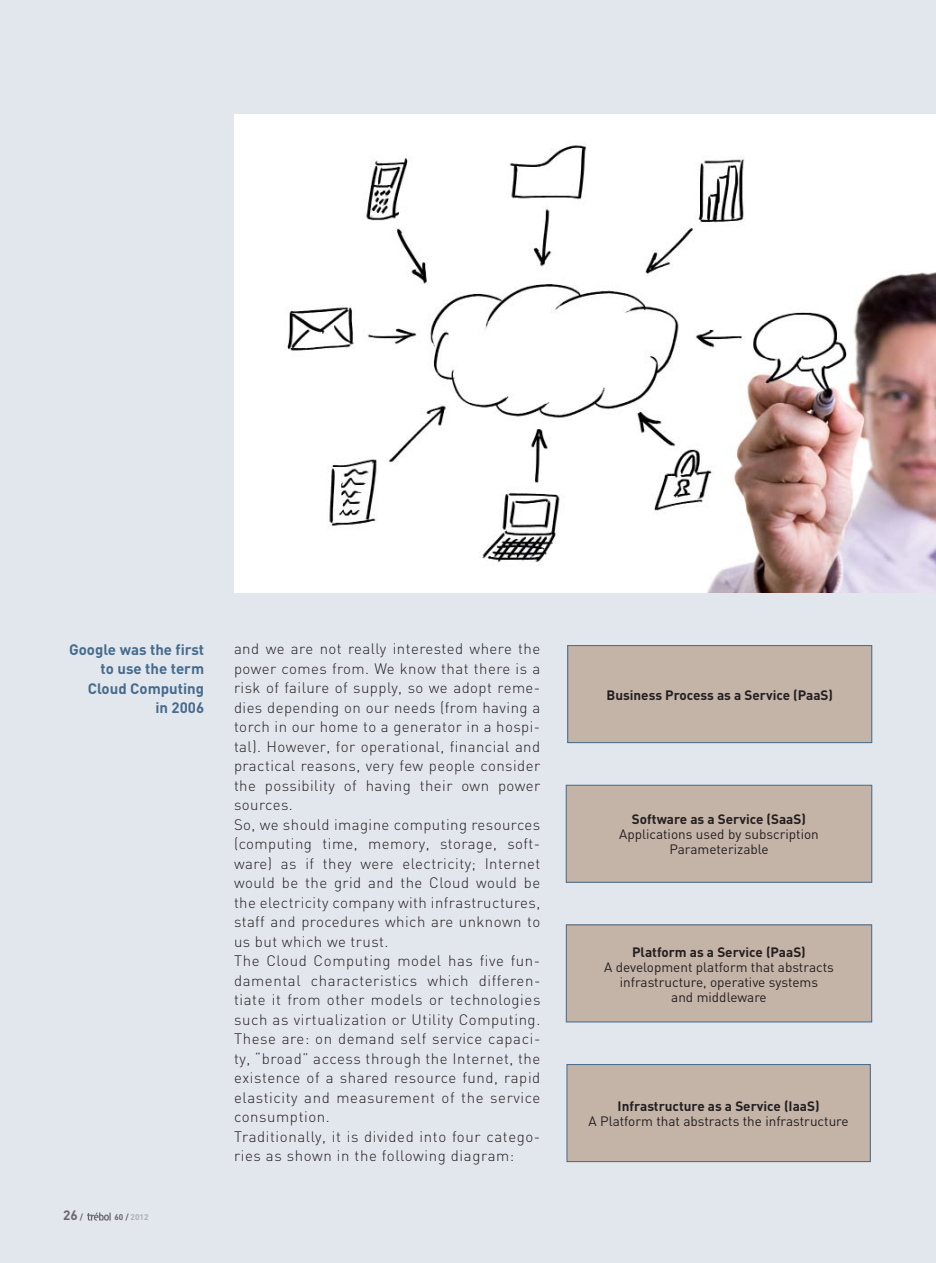
<style>
.page{position:relative;width:936px;height:1263px;background:#fff}
.page>*{position:absolute;margin:0;border:0;box-sizing:border-box;transform-origin:0 0}
.t1{font:300 15px/19.5px "DIN";letter-spacing:.03em;color:#231f20}
.t2{font:700 15px/19.5px "DIN";color:#466b8c;text-align:right}
.t3{font:13.5px/15px "DIN";color:#231f20;text-align:center}
.t4{font:700 13.5px "DIN";color:#231f20}
.t5{font:700 13.5px "DIN";color:#67686b}
.t6{font:700 8.25px "DIN";color:#aeb0b3}
.s1{font-size:8.25px}
.s2{color:#67686b}
</style>
<div class="page">
<div style="left:0;top:0;width:935px;height:1263px;background:#e2e6ed"></div>
<svg style="left:87px;top:1212px;width:24px;height:9px"></svg>
<hr style="left:935px;top:0;width:1px;height:1263px;background:#e2e6ed">
<img style="left:234px;top:115px;width:701px;height:477px">
<div style="left:567px;top:645px;width:304px;height:98px;background:#c4b3a7"></div>
<div style="left:567px;top:645px;width:305px;height:98px;border:1px solid #466b8c"></div>
<div style="left:567px;top:1064px;width:303px;height:97px;background:#c4b3a7"></div>
<div style="left:566px;top:1064px;width:304px;height:98px;border:1px solid #466b8c"></div>
<div style="left:566px;top:785px;width:305px;height:97px;background:#c4b3a7"></div>
<div style="left:566px;top:785px;width:306px;height:98px;border:1px solid #466b8c"></div>
<div style="left:566px;top:925px;width:305px;height:97px;background:#c4b3a7"></div>
<div style="left:566px;top:924px;width:306px;height:98px;border:1px solid #466b8c"></div>
<p class="t2" style="left:69px;top:641px;width:137px">Google was the first to use the term<br>Cloud Computing<br>in 2006</p>
<p class="t5" style="left:63px;top:1210px;width:21px">26 <span class="s1">/</span></p>
<p class="t6" style="left:114px;top:1214px;width:36px"><span class="s2">60 /</span> 2012</p>
<p class="t1" style="left:234px;top:641px;width:308px">and we are not really interested where the power comes from. We know that there is a risk of failure of supply, so we adopt reme&shy;dies depending on our needs (from having a torch in our home to a generator in a hospi&shy;tal). However, for operational, financial and practical reasons, very few people consider the possibility of having their own power sources.<br>So, we should imagine computing resources (computing time, memory, storage, soft&shy;ware) as if they were electricity; Internet would be the grid and the Cloud would be the electricity company with infrastructures, staff and procedures which are unknown to us but which we trust.<br>The Cloud Computing model has five fun&shy;damental characteristics which differen&shy;tiate it from other models or technologies such as virtualization or Utility Computing.<br>These are: on demand self service capaci&shy;ty, “broad” access through the Internet, the existence of a shared resource fund, rapid elasticity and measurement of the service consumption.<br>Traditionally, it is divided into four catego&shy;ries as shown in the following diagram:</p>
<p class="t4" style="left:606px;top:690px;width:228px">Business Process as a Service (PaaS)</p>
<p class="t4" style="left:632px;top:815px;width:175px">Software as a Service (SaaS)</p>
<p class="t3" style="left:619px;top:829px;width:201px">Applications used by subscription<br>Parameterizable</p>
<p class="t4" style="left:632px;top:947px;width:175px">Platform as a Service (PaaS)</p>
<p class="t3" style="left:604px;top:961px;width:231px">A development platform that abstracts infrastructure, operative systems<br>and middleware</p>
<p class="t4" style="left:617px;top:1101px;width:203px">Infrastructure as a Service (IaaS)</p>
<p class="t3" style="left:588px;top:1115px;width:261px">A Platform that abstracts the infrastructure</p>
</div>
